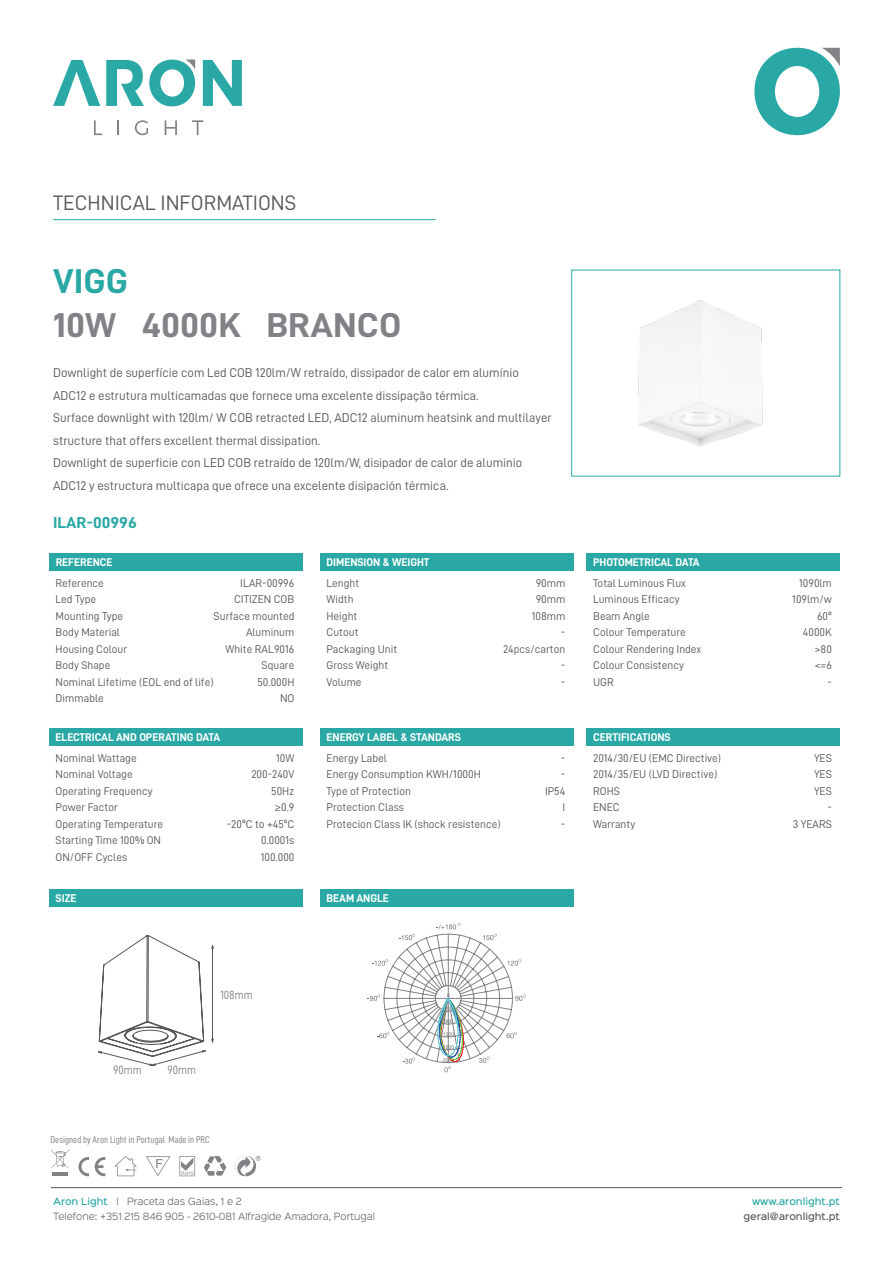
<style>
.page{position:relative;width:893px;height:1263px;background:#fff}
.page>*{position:absolute;margin:0;border:0;box-sizing:border-box;transform-origin:0 0}
.t1{font:34.5px "D DIN Bold";color:#808285;scale:1.08 1}
.t2{font:34.5px "D DIN Bold";color:#2aa8a5;scale:1.08 1}
.t3{font:21px "D DIN";color:#58595b}
.t4{font:15.75px "D DIN Bold";color:#2aa8a5;scale:1.08 1}
.t5{font:12.75px/22.5px "D DIN";color:#58595b}
.t6{font:12px "D DIN";color:#808285;scale:.9 1}
.t7{font:11.25px/16.5px "D DIN";color:#58595b}
.t8{font:11.25px "D DIN Bold";color:#fff}
.t9{font:9.9px "D DIN Condensed";color:#808285}
.t10{font:300 9px/15px "Sinkin Sans 300";color:#58595b}
.t11{font:500 9px "Sinkin Sans 500";color:#58595b}
.t12{font:500 9px "Sinkin Sans 500";color:#2aa8a5}
.s1{font-family:"Myriad Pro"}
.s2{font-family:"Sinkin Sans 500";font-weight:500;color:#2aa8a5}
</style>
<div class="page">
<svg style="left:203px;top:60px;width:39px;height:46px"></svg>
<svg style="left:53px;top:60px;width:47px;height:46px"></svg>
<svg style="left:106px;top:60px;width:89px;height:46px"></svg>
<svg style="left:94px;top:120px;width:8px;height:15px"></svg>
<svg style="left:117px;top:120px;width:2px;height:15px"></svg>
<svg style="left:135px;top:120px;width:13px;height:15px"></svg>
<svg style="left:165px;top:120px;width:12px;height:15px"></svg>
<svg style="left:192px;top:120px;width:11px;height:15px"></svg>
<svg style="left:754px;top:48px;width:86px;height:87px"></svg>
<hr style="left:51px;top:1187px;width:791px;height:1px;background:#58595b">
<img style="left:638px;top:300px;width:125px;height:147px">
<div style="left:49px;top:554px;width:253px;height:17px;background:#2aa8a5"></div>
<hr style="left:53px;top:219px;width:382px;height:1px;background:#2aa8a5">
<div style="left:320px;top:554px;width:253px;height:17px;background:#2aa8a5"></div>
<div style="left:586px;top:554px;width:254px;height:17px;background:#2aa8a5"></div>
<div style="left:49px;top:889px;width:253px;height:17px;background:#2aa8a5"></div>
<div style="left:320px;top:889px;width:253px;height:17px;background:#2aa8a5"></div>
<div style="left:49px;top:729px;width:253px;height:17px;background:#2aa8a5"></div>
<div style="left:320px;top:729px;width:253px;height:17px;background:#2aa8a5"></div>
<div style="left:586px;top:729px;width:254px;height:17px;background:#2aa8a5"></div>
<svg style="left:179px;top:1156px;width:16px;height:20px"></svg>
<svg style="left:146px;top:1156px;width:25px;height:20px"></svg>
<svg style="left:204px;top:1156px;width:22px;height:20px"></svg>
<svg style="left:114px;top:1156px;width:23px;height:20px"></svg>
<svg style="left:78px;top:1157px;width:11px;height:19px"></svg>
<svg style="left:95px;top:1157px;width:10px;height:19px"></svg>
<hr style="left:52px;top:1172px;width:16px;height:4px;background:#808285">
<svg style="left:51px;top:1149px;width:19px;height:19px"></svg>
<svg style="left:235px;top:1156px;width:26px;height:20px"></svg>
<svg style="left:98px;top:935px;width:116px;height:131px"></svg>
<hr style="left:212px;top:946px;width:1px;height:96px;background:#58595b">
<svg style="left:367px;top:923px;width:159px;height:149px"></svg>
<h2 class="t3" style="left:53px;top:191px;width:245px">TECHNICAL INFORMATIONS</h2>
<h1 class="t2" style="left:53px;top:262px;width:71px">VIGG</h1>
<h1 class="t1" style="left:53px;top:306px;width:324px">10W 4000K BRANCO</h1>
<p class="t5" style="left:53px;top:361px;width:500px">Downlight de superfície com Led COB 120lm/W retraído, dissipador de calor em alumínio ADC12 e estrutura multicamadas que fornece uma excelente dissipação térmica.<br>Surface downlight with 120lm/ W COB retracted LED, ADC12 aluminum heatsink and multilayer structure that offers excellent thermal dissipation.<br>Downlight de superficie con LED COB retraído de 120lm/W, disipador de calor de aluminio ADC12 y estructura multicapa que ofrece una excelente disipación térmica.</p>
<h3 class="t4" style="left:53px;top:514px;width:79px">ILAR-00996</h3>
<p class="t8" style="left:56px;top:556px;width:58px">REFERENCE</p>
<p class="t8" style="left:327px;top:556px;width:104px">DIMENSION &amp; WEIGHT</p>
<p class="t8" style="left:593px;top:556px;width:108px">PHOTOMETRICAL DATA</p>
<p class="t7" style="left:56px;top:574px;width:159px">Reference<br>Led Type<br>Mounting Type<br>Body Material<br>Housing Colour<br>Body Shape<br>Nominal Lifetime (EOL end of life)<br>Dimmable</p>
<p class="t7" style="left:214px;top:574px;width:82px;text-align:right">ILAR-00996<br>CITIZEN COB<br>Surface mounted<br>Aluminum<br>White RAL9016<br>Square<br>50.000H<br>NO</p>
<p class="t7" style="left:327px;top:574px;width:72px">Lenght<br>Width<br>Height<br>Cutout<br>Packaging Unit<br>Gross Weight<br>Volume</p>
<p class="t7" style="left:503px;top:574px;width:64px;text-align:right">90mm<br>90mm<br>108mm<br>-<br>24pcs/carton -<br>-</p>
<p class="t7" style="left:593px;top:574px;width:110px">Total Luminous Flux<br>Luminous Efficacy<br>Beam Angle<br>Colour Temperature<br>Colour Rendering Index<br>Colour Consistency<br>UGR</p>
<p class="t7" style="left:792px;top:574px;width:41px;text-align:right">1090lm<br>109lm/w<br>60º<br>4000K &gt;80<br>&lt;=6<br>-</p>
<p class="t8" style="left:56px;top:731px;width:166px">ELECTRICAL AND OPERATING DATA</p>
<p class="t8" style="left:327px;top:731px;width:136px">ENERGY LABEL &amp; STANDARS</p>
<p class="t8" style="left:593px;top:731px;width:79px">CERTIFICATIONS</p>
<p class="t7" style="left:56px;top:749px;width:109px">Nominal Wattage<br>Nominal Voltage<br>Operating Frequency<br>Power Factor<br>Operating Temperature<br>Starting Time 100% ON<br>ON/OFF Cycles</p>
<p class="t7" style="left:227px;top:749px;width:69px;text-align:right">10W<br>200-240V<br>50Hz<br><span class="s1">≥</span>0.9<br>-20ºC to +45ºC<br>0.0001s<br>100.000</p>
<p class="t7" style="left:327px;top:749px;width:176px">Energy Label<br>Energy Consumption KWH/1000H<br>Type of Protection<br>Protection Class<br>Protecion Class IK (shock resistence)</p>
<p class="t7" style="left:545px;top:749px;width:22px;text-align:right">-<br>-<br>IP54<br>I<br>-</p>
<p class="t7" style="left:593px;top:749px;width:129px">2014/30/EU (EMC Directive)<br>2014/35/EU (LVD Directive)<br>ROHS<br>ENEC<br>Warranty</p>
<p class="t7" style="left:793px;top:749px;width:41px;text-align:right">YES<br>YES<br>YES<br>-<br>3 YEARS</p>
<p class="t8" style="left:56px;top:891px;width:22px">SIZE</p>
<p class="t8" style="left:327px;top:891px;width:64px">BEAM ANGLE</p>
<p class="t6" style="left:220px;top:988px;width:38px">108mm</p>
<p class="t6" style="left:113px;top:1063px;width:33px">90mm</p>
<p class="t6" style="left:167px;top:1063px;width:33px">90mm</p>
<p class="t9" style="left:51px;top:1134px;width:161px">Designed by Aron Light in Portugal Made in PRC</p>
<p class="t10" style="left:53px;top:1193px;width:323px"><span class="s2">Aron Light</span> I Praceta das Gaias, 1 e 2<br>Telefone: +351 215 846 905 - 2610-081 Alfragide Amadora, Portugal</p>
<p class="t12" style="left:752px;top:1194px;width:89px">www.aronlight.pt</p>
<p class="t11" style="left:743px;top:1209px;width:98px">geral@aronlight.pt</p>
</div>
